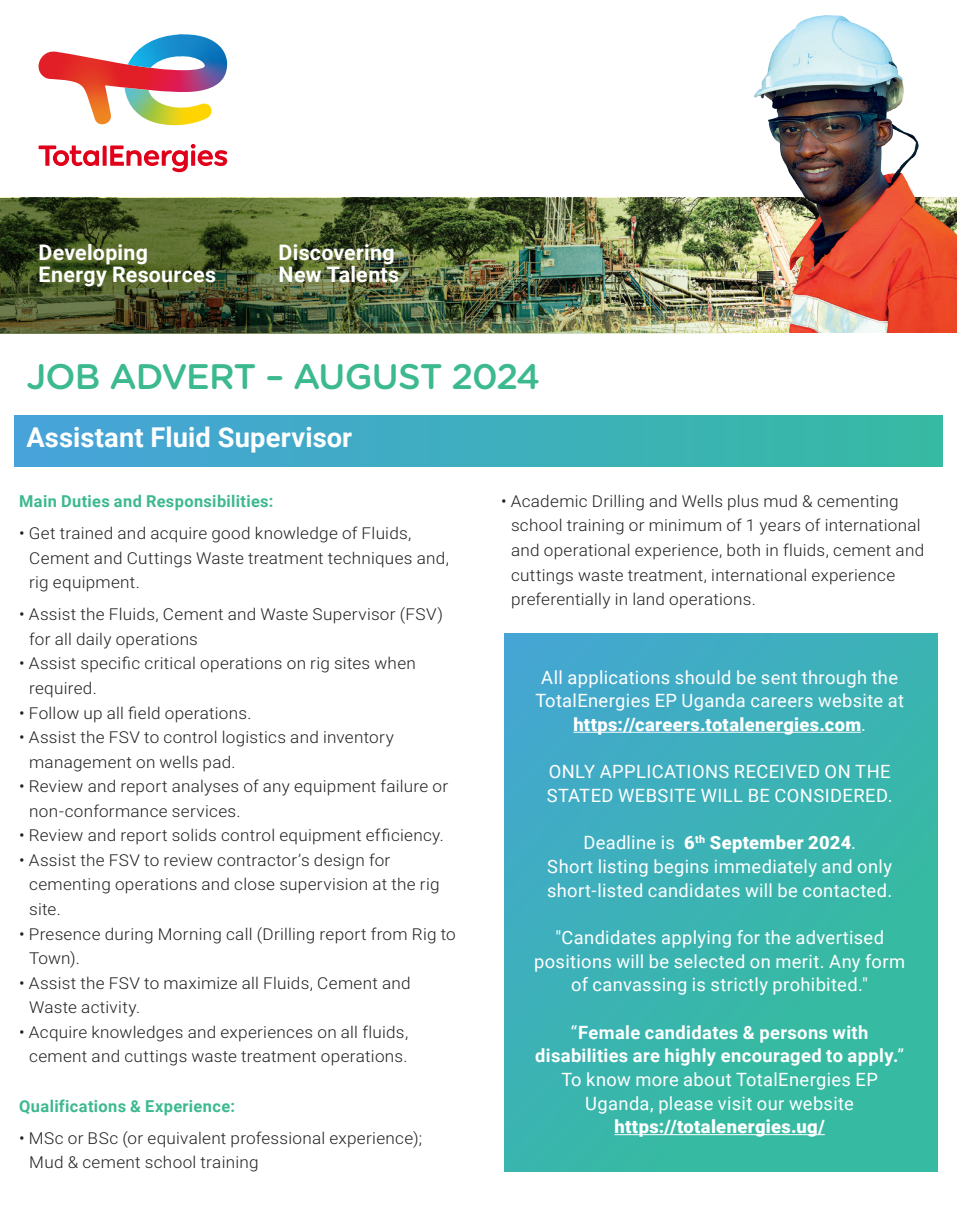
<style>
.page{position:relative;width:957px;height:1205px;background:#fff}
.page>*{position:absolute;margin:0;border:0;box-sizing:border-box;transform-origin:0 0}
.t1{font:500 35.5px "Gotham Rounded";letter-spacing:-.03em;color:#3cb98f}
.t2{font:700 27.25px "Roboto";letter-spacing:.005em;color:#fff}
.t3{font:700 21.5px/21.8px "Roboto";letter-spacing:.015em;color:#fff}
.t4{font:18.25px/23.8px "Roboto";letter-spacing:.02em;color:#fff;text-align:center}
.t5{font:700 18.25px/23.8px "Roboto";letter-spacing:.02em;color:#fff;text-align:center}
.t6{font:900 18.25px "Roboto";letter-spacing:.02em;color:#fff}
.t7{font:300 16.25px/24.5px "Roboto";letter-spacing:.015em;color:#231f20;scale:1.05 1}
.t8{font:700 16.25px "Roboto";letter-spacing:.02em;color:#3cb98f}
.s1{font-weight:900}
.s2{font-weight:400}
</style>
<div class="page">
<svg style="left:39px;top:144px;width:188px;height:28px"></svg>
<svg style="left:39px;top:34px;width:189px;height:92px"></svg>
<img style="left:705px;top:15px;width:252px;height:317px">
<img style="left:0;top:198px;width:759px;height:135px">
<div style="left:15px;top:415px;width:927px;height:51px;background:linear-gradient(to right,#47a3da,#36baa2)"></div>
<svg style="left:505px;top:633px;width:433px;height:539px;background:#3bb3b2"></svg>
<hr style="left:573px;top:732px;width:288px;height:1px;background:#fff">
<hr style="left:614px;top:1134px;width:211px;height:1px;background:#fff">
<h3 class="t3" style="left:39px;top:241px;width:179px">Developing<br>Energy Resources</h3>
<h3 class="t3" style="left:279px;top:241px;width:122px">Discovering<br>New Talents</h3>
<h1 class="t1" style="left:26px;top:351px;width:515px">JOB ADVERT – AUGUST 2024</h1>
<h2 class="t2" style="left:26px;top:418px;width:327px">Assistant Fluid Supervisor</h2>
<p class="t8" style="left:19px;top:490px;width:256px">Main Duties and Responsibilities:</p>
<p class="t7" style="left:29px;top:520px;width:401px;text-indent:-10px">• Get trained and acquire good knowledge of Fluids,<br>Cement and Cuttings Waste treatment techniques and, rig equipment.</p>
<p class="t7" style="left:29px;top:601px;width:396px;text-indent:-10px">• Assist the Fluids, Cement and Waste Supervisor (FSV) for all daily operations</p>
<p class="t7" style="left:29px;top:651px;width:370px;text-indent:-10px">• Assist specific critical operations on rig sites when required.</p>
<p class="t7" style="left:19px;top:700px;width:223px">• Follow up all field operations.</p>
<p class="t7" style="left:29px;top:724px;width:349px;text-indent:-10px">• Assist the FSV to control logistics and inventory management on wells pad.</p>
<p class="t7" style="left:29px;top:773px;width:400px;text-indent:-10px">• Review and report analyses of any equipment failure or non-conformance services.</p>
<p class="t7" style="left:19px;top:823px;width:406px">• Review and report solids control equipment efficiency.</p>
<p class="t7" style="left:29px;top:847px;width:392px;text-indent:-10px">• Assist the FSV to review contractor’s design for cementing operations and close supervision at the rig site.</p>
<p class="t7" style="left:29px;top:921px;width:408px;text-indent:-10px">• Presence during Morning call (Drilling report from Rig to<br>Town).</p>
<p class="t7" style="left:29px;top:970px;width:365px;text-indent:-10px">• Assist the FSV to maximize all Fluids, Cement and<br>Waste activity.</p>
<p class="t7" style="left:19px;top:1019px;width:372px;text-align:center">• Acquire knowledges and experiences on all fluids, cement and cuttings waste treatment operations.</p>
<p class="t8" style="left:19px;top:1094px;width:217px">Qualifications &amp; Experience:</p>
<p class="t7" style="left:29px;top:1125px;width:376px;text-indent:-10px">• MSc or BSc (or equivalent professional experience);<br>Mud &amp; cement school training</p>
<p class="t7" style="left:511px;top:488px;width:395px;text-indent:-10px">• Academic Drilling and Wells plus mud &amp; cementing school training or minimum of 1 years of international and operational experience, both in fluids, cement and cuttings waste treatment, international experience preferentially in land operations.</p>
<p class="t4" style="left:535px;top:664px;width:370px">All applications should be sent through the<br>TotalEnergies EP Uganda careers website at <span class="s1">https://careers.totalenergies.com</span>.</p>
<p class="t4" style="left:546px;top:759px;width:347px;text-align:left">ONLY APPLICATIONS RECEIVED ON THE<br>STATED WEBSITE WILL BE CONSIDERED.</p>
<p class="t4" style="left:547px;top:830px;width:347px">Deadline is <span class="s1">6</span><sup>th</sup> <span class="s1">September 2024</span>.<br>Short listing begins immediately and only short-listed candidates will be contacted.</p>
<p class="t4" style="left:534px;top:925px;width:372px">"Candidates applying for the advertised positions will be selected on merit. Any form of canvassing is strictly prohibited."</p>
<p class="t5" style="left:535px;top:1019px;width:370px"><span class="s2">“</span>Female candidates &amp; persons with disabilities are highly encouraged to apply.<span class="s2">” To know more about TotalEnergies EP Uganda, please visit our website</span></p>
<p class="t6" style="left:614px;top:1114px;width:212px">https://totalenergies.ug/</p>
</div>
